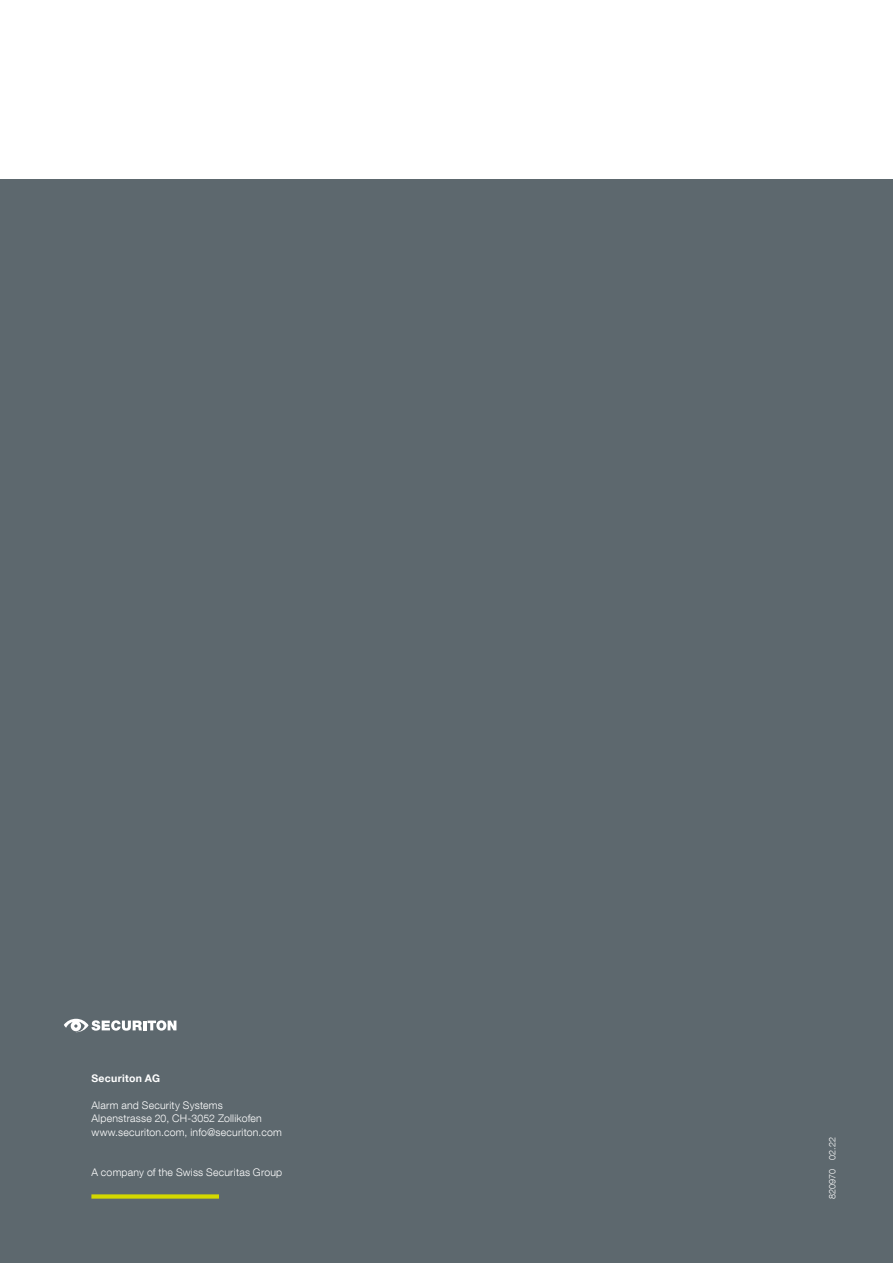
<style>
.page{position:relative;width:893px;height:1263px;background:#fff}
.page>*{position:absolute;margin:0;border:0;box-sizing:border-box;transform-origin:0 0}
.Absender_LT{font:300 10.5px "Helvetica Neue LT Com";letter-spacing:.02em;color:#fff}
.Absender_UT{font:700 10.5px "Helvetica Neue LT Com";letter-spacing:.025em;color:#fff}
.Absender_LT-2{font:300 9px "Helvetica Neue LT Com";letter-spacing:.01em;color:#fff}
</style>
<div class="page">
<div style="left:0;top:179px;width:893px;height:1084px;background:#5d686e"></div>
<svg style="left:64px;top:1019px;width:112px;height:13px"></svg>
<svg style="left:91px;top:1194px;width:128px;height:4px"></svg>
<p class="Absender_UT" style="left:91px;top:1071px;width:70px">Securiton AG</p>
<p class="Absender_LT" style="left:91px;top:1099px;width:133px">Alarm and Security Systems</p>
<p class="Absender_LT" style="left:91px;top:1112px;width:172px">Alpenstrasse 20, CH-3052 Zollikofen</p>
<p class="Absender_LT" style="left:91px;top:1126px;width:192px">www.securiton.com, info@securiton.com</p>
<p class="Absender_LT" style="left:91px;top:1166px;width:192px">A company of the Swiss Securitas Group</p>
<p class="Absender_LT-2" style="left:827px;top:1199px;width:64px;rotate:-90deg">820970 02.22</p>
</div>
